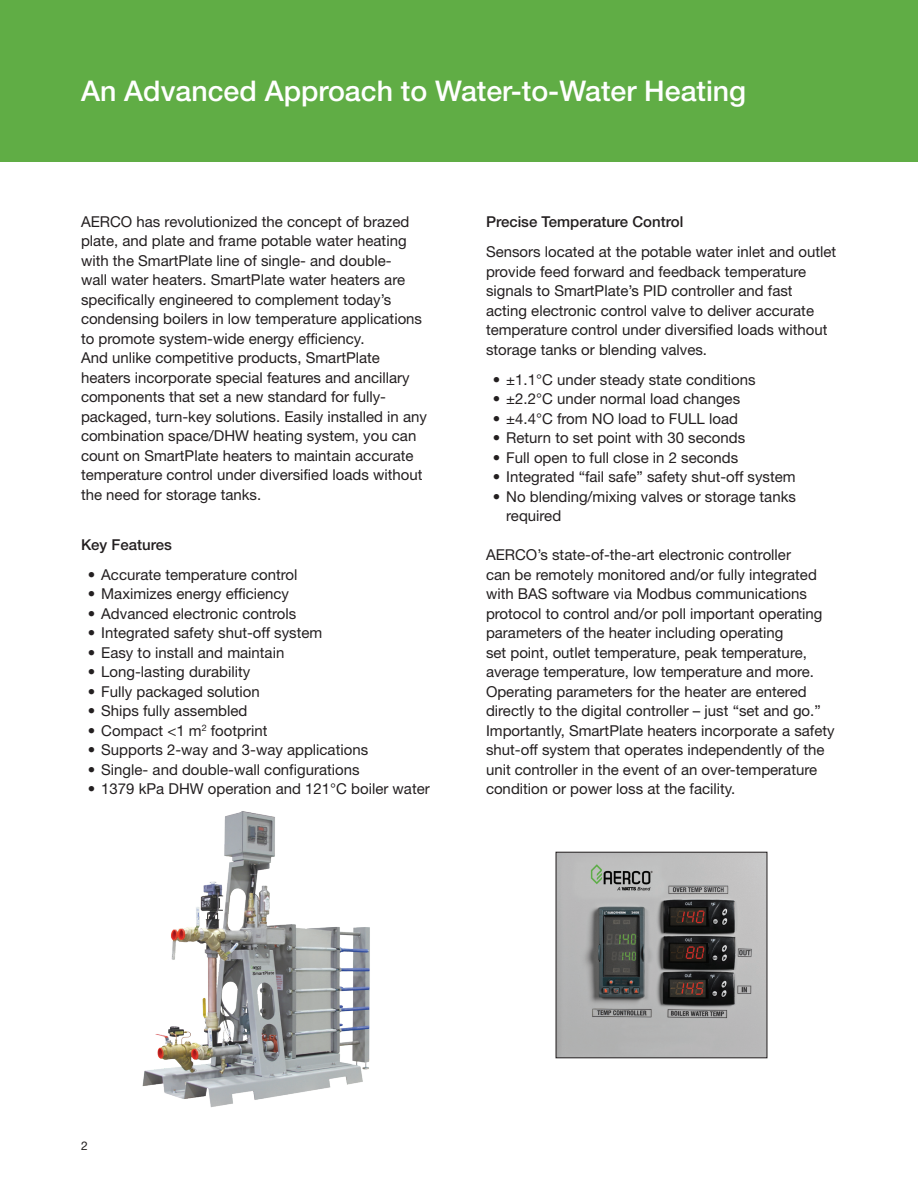
<style>
.page{position:relative;width:918px;height:1188px;background:#fff}
.page>*{position:absolute;margin:0;border:0;box-sizing:border-box;transform-origin:0 0}
.bodycopy{font:500 28.5px "Helvetica Neue LT Std";color:#fff}
.bodycopy-2{font:15px/19.5px "Helvetica Neue LT Std";color:#231f20}
.bodycopy-3{font:500 15px "Helvetica Neue LT Std";color:#231f20}
.bodycopy-4{font:12px "Helvetica Neue LT Std";color:#231f20}
</style>
<div class="page">
<div style="left:0;top:0;width:918px;height:162px;background:#60ad45"></div>
<img style="left:558px;top:854px;width:207px;height:202px">
<div style="left:556px;top:852px;width:211px;height:206px;border:1px solid #231f20"></div>
<img style="left:142px;top:811px;width:228px;height:296px">
<p class="bodycopy" style="left:81px;top:74px;width:667px">An Advanced Approach to Water-to-Water Heating</p>
<p class="bodycopy-2" style="left:81px;top:211px;width:347px">AERCO has revolutionized the concept of brazed plate, and plate and frame potable water heating with the SmartPlate line of single- and double-<br>wall water heaters. SmartPlate water heaters are specifically engineered to complement today’s condensing boilers in low temperature applications to promote system-wide energy efficiency.<br>And unlike competitive products, SmartPlate heaters incorporate special features and ancillary components that set a new standard for fully&shy;packaged, turn-key solutions. Easily installed in any combination space/DHW heating system, you can count on SmartPlate heaters to maintain accurate temperature control under diversified loads without the need for storage tanks.</p>
<p class="bodycopy-3" style="left:81px;top:535px;width:92px">Key Features</p>
<p class="bodycopy-2" style="left:88px;top:565px;width:211px">• Accurate temperature control</p>
<p class="bodycopy-2" style="left:88px;top:584px;width:203px">• Maximizes energy efficiency</p>
<p class="bodycopy-2" style="left:88px;top:604px;width:210px">• Advanced electronic controls</p>
<p class="bodycopy-2" style="left:88px;top:623px;width:236px">• Integrated safety shut-off system</p>
<p class="bodycopy-2" style="left:88px;top:643px;width:198px">• Easy to install and maintain</p>
<p class="bodycopy-2" style="left:88px;top:662px;width:164px">• Long-lasting durability</p>
<p class="bodycopy-2" style="left:88px;top:682px;width:174px">• Fully packaged solution</p>
<p class="bodycopy-2" style="left:88px;top:701px;width:161px">• Ships fully assembled</p>
<p class="bodycopy-2" style="left:88px;top:721px;width:181px">• Compact &lt;1 m<sup>2</sup> footprint</p>
<p class="bodycopy-2" style="left:88px;top:740px;width:282px">• Supports 2-way and 3-way applications</p>
<p class="bodycopy-2" style="left:88px;top:760px;width:273px">• Single- and double-wall configurations</p>
<p class="bodycopy-2" style="left:88px;top:779px;width:344px">• 1379 kPa DHW operation and 121°C boiler water</p>
<p class="bodycopy-3" style="left:486px;top:212px;width:199px">Precise Temperature Control</p>
<p class="bodycopy-2" style="left:486px;top:242px;width:352px">Sensors located at the potable water inlet and outlet provide feed forward and feedback temperature signals to SmartPlate’s PID controller and fast acting electronic control valve to deliver accurate temperature control under diversified loads without storage tanks or blending valves.</p>
<p class="bodycopy-2" style="left:493px;top:370px;width:265px">• ±1.1°C under steady state conditions</p>
<p class="bodycopy-2" style="left:493px;top:389px;width:249px">• ±2.2°C under normal load changes</p>
<p class="bodycopy-2" style="left:493px;top:409px;width:247px">• ±4.4°C from NO load to FULL load</p>
<p class="bodycopy-2" style="left:493px;top:428px;width:254px">• Return to set point with 30 seconds</p>
<p class="bodycopy-2" style="left:493px;top:448px;width:247px">• Full open to full close in 2 seconds</p>
<p class="bodycopy-2" style="left:493px;top:467px;width:304px">• Integrated “fail safe” safety shut-off system</p>
<p class="bodycopy-2" style="left:506px;top:487px;width:291px;text-indent:-14px">• No blending/mixing valves or storage tanks required</p>
<p class="bodycopy-2" style="left:486px;top:545px;width:350px">AERCO’s state-of-the-art electronic controller<br>can be remotely monitored and/or fully integrated with BAS software via Modbus communications protocol to control and/or poll important operating parameters of the heater including operating<br>set point, outlet temperature, peak temperature, average temperature, low temperature and more.<br>Operating parameters for the heater are entered directly to the digital controller – just “set and go.” Importantly, SmartPlate heaters incorporate a safety shut-off system that operates independently of the unit controller in the event of an over-temperature condition or power loss at the facility.</p>
<p class="bodycopy-4" style="left:81px;top:1139px;width:8px">2</p>
</div>
